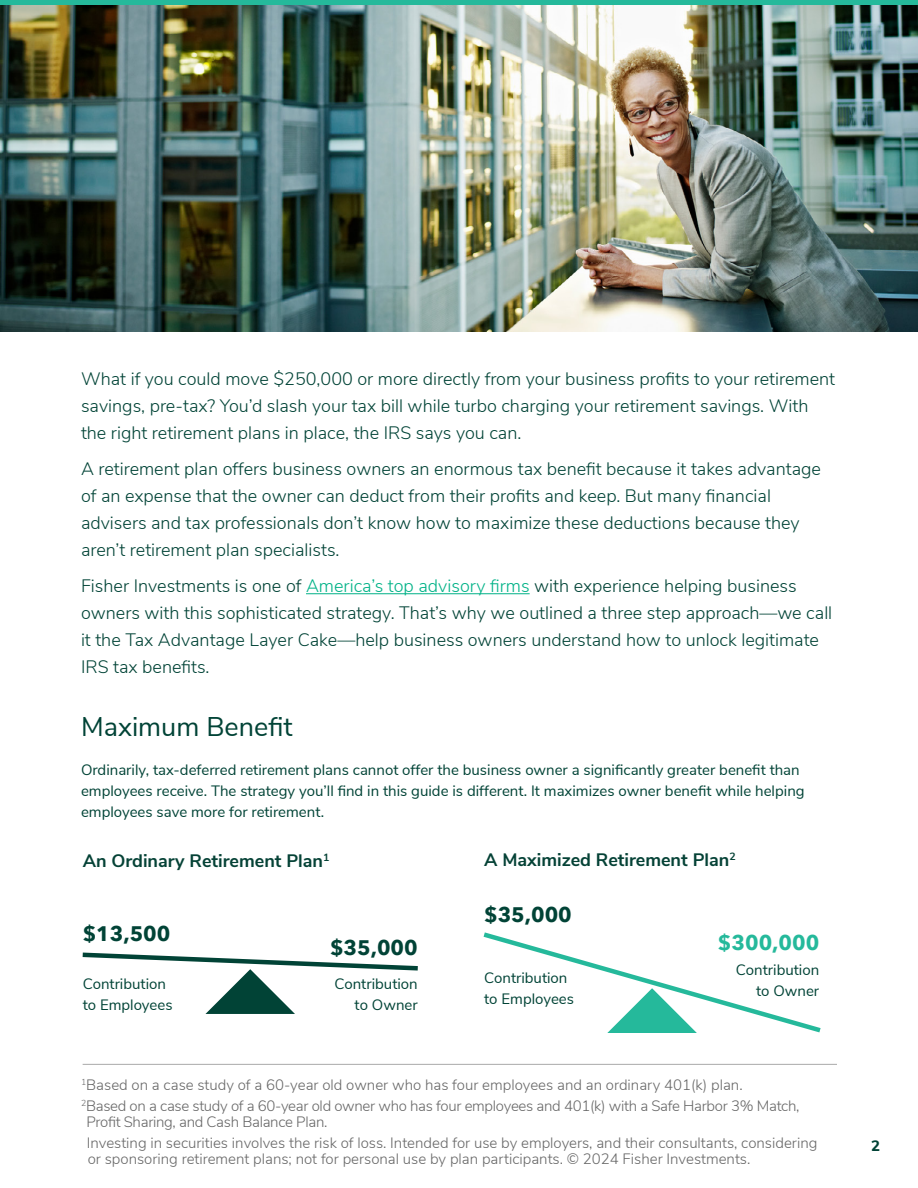
<style>
.page{position:relative;width:918px;height:1188px;background:#fff}
.page>*{position:absolute;margin:0;border:0;box-sizing:border-box;transform-origin:0 0}
.t1{font:27px "Nunito Sans";color:#014336}
.t2{font:700 21px "Avenir Next";color:#014336}
.t3{font:700 21px "Avenir Next";color:#25b99b}
.t4{font:300 18px/27px "Nunito Sans";color:#014336}
.t5{font:700 18px "Nunito Sans";color:#054236}
.t6{font:15px/21px "Nunito Sans";color:#014336}
.t7{font:300 15px/20.9px "Nunito Sans";color:#666}
.t8{font:300 15px/20.9px "Nunito Sans";letter-spacing:-.02em;color:#666}
.t9{font:800 15px "Nunito Sans";color:#014336}
.s1{color:#00b287}
</style>
<div class="page">
<hr style="left:306px;top:593px;width:224px;height:1px;background:#00b287">
<svg style="left:82px;top:952px;width:336px;height:62px"></svg>
<svg style="left:483px;top:932px;width:338px;height:101px"></svg>
<img style="left:0;top:4px;width:918px;height:327px">
<hr style="left:83px;top:1064px;width:754px;height:1px;background:#999">
<hr style="left:0;top:0;width:918px;height:4px;background:#25b99b">
<p class="t4" style="left:81px;top:365px;width:756px">What if you could move $250,000 or more directly from your business profits to your retirement savings, pre-tax? You’d slash your tax bill while turbo charging your retirement savings. With the right retirement plans in place, the IRS says you can.</p>
<p class="t4" style="left:81px;top:455px;width:742px">A retirement plan offers business owners an enormous tax benefit because it takes advantage of an expense that the owner can deduct from their profits and keep. But many financial advisers and tax professionals don’t know how to maximize these deductions because they aren’t retirement plan specialists.</p>
<p class="t4" style="left:81px;top:572px;width:753px">Fisher Investments is one of <span class="s1">America’s top advisory firms</span> with experience helping business owners with this sophisticated strategy. That’s why we outlined a three step approach—we call it the Tax Advantage Layer Cake—help business owners understand how to unlock legitimate IRS tax benefits.</p>
<h1 class="t1" style="left:81px;top:707px;width:213px">Maximum Benefit</h1>
<p class="t6" style="left:81px;top:758px;width:725px">Ordinarily, tax-deferred retirement plans cannot offer the business owner a significantly greater benefit than employees receive. The strategy you’ll find in this guide is different. It maximizes owner benefit while helping employees save more for retirement.</p>
<p class="t5" style="left:83px;top:847px;width:248px">An Ordinary Retirement Plan<sup>1</sup></p>
<p class="t5" style="left:484px;top:847px;width:253px">A Maximized Retirement Plan<sup>2</sup></p>
<p class="t2" style="left:83px;top:916px;width:89px">$13,500</p>
<p class="t6" style="left:83px;top:972px;width:91px">Contribution to Employees</p>
<p class="t2" style="left:330px;top:929px;width:89px">$35,000</p>
<p class="t6" style="left:334px;top:972px;width:85px;text-align:right">Contribution to Owner</p>
<p class="t2" style="left:484px;top:897px;width:89px">$35,000</p>
<p class="t6" style="left:484px;top:966px;width:91px">Contribution to Employees</p>
<p class="t3" style="left:718px;top:924px;width:103px">$300,000</p>
<p class="t6" style="left:736px;top:958px;width:85px;text-align:right">Contribution to Owner</p>
<p class="t8" style="left:81px;top:1073px;width:720px"><sup>1</sup>Based on a case study of a 60-year old owner who has four employees and an ordinary 401(k) plan.<br><sup>2</sup>Based on a case study of a 60-year old owner who has four employees and 401(k) with a Safe Harbor 3% Match,</p>
<p class="t7" style="left:86px;top:1111px;width:733px">Profit Sharing, and Cash Balance Plan.<br>Investing in securities involves the risk of loss. Intended for use by employers, and their consultants, considering</p>
<p class="t7" style="left:88px;top:1148px;width:664px">or sponsoring retirement plans; not for personal use by plan participants. © 2024 Fisher Investments.</p>
<p class="t9" style="left:871px;top:1135px;width:11px">2</p>
</div>
